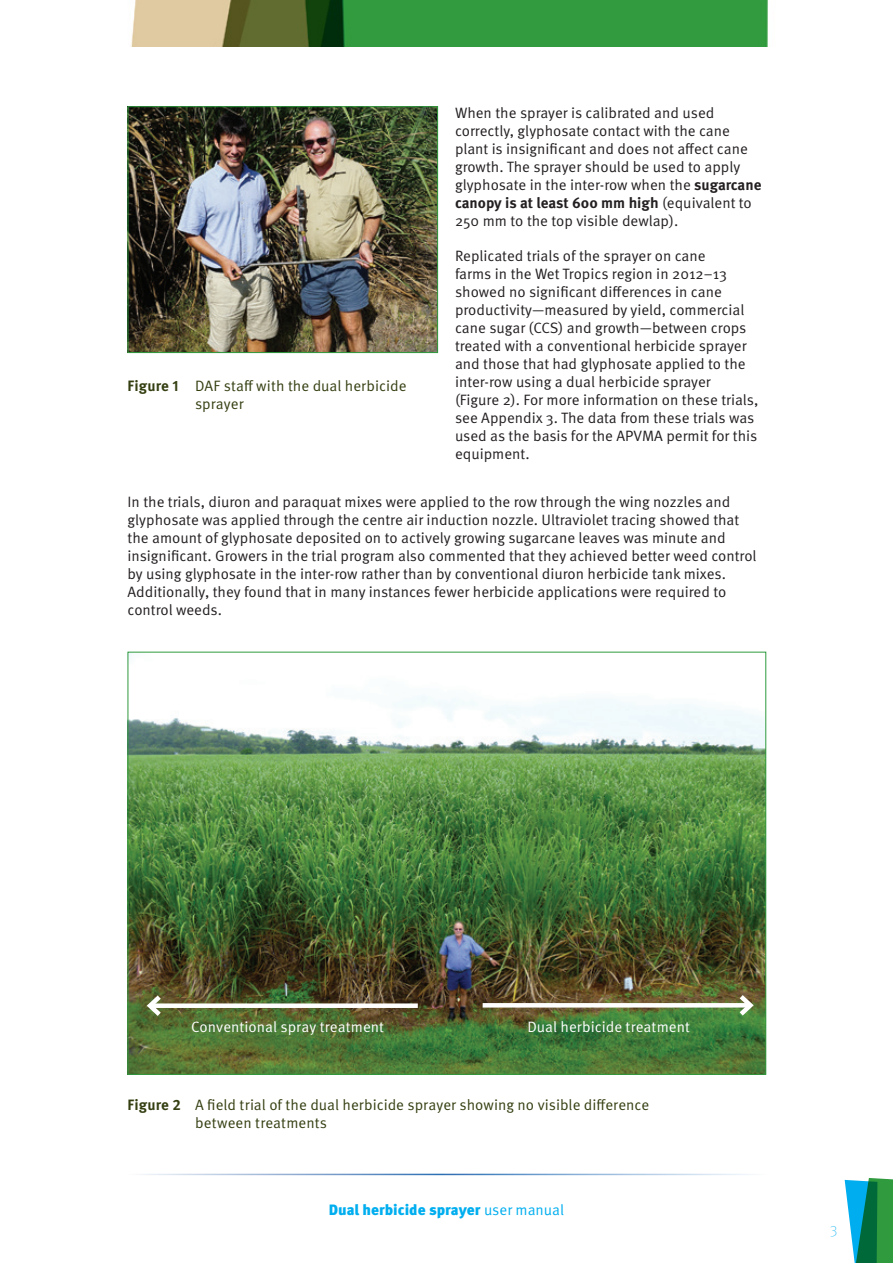
<style>
.page{position:relative;width:893px;height:1263px;background:#fff}
.page>*{position:absolute;margin:0;border:0;box-sizing:border-box;transform-origin:0 0}
.t1{font:15px/18px "Meta OT";color:#231f20}
.t2{font:15px/18px "Meta OT";color:#343f11}
.t3{font:15px "Meta OT";color:#fff}
.t4{font:900 15px "Meta OT";color:#00aeef}
.t5{font:15px "Meta Thin LF";color:#00aeef}
.s1{font-weight:700}
.s2{font-weight:400}
</style>
<div class="page">
<img style="left:130px;top:108px;width:306px;height:243px">
<div style="left:128px;top:106px;width:310px;height:247px;border:1px solid #2f9a3e"></div>
<img style="left:130px;top:654px;width:634px;height:419px">
<div style="left:150px;top:1003px;width:268px;height:5px;background:#fff"></div>
<svg style="left:143px;top:991px;width:23px;height:30px"></svg>
<svg style="left:483px;top:1003px;width:252px;height:4px"></svg>
<svg style="left:735px;top:990px;width:22px;height:30px"></svg>
<img style="left:131px;top:0;width:637px;height:47px">
<svg style="left:845px;top:1178px;width:48px;height:85px;background:#2c9c7f"></svg>
<p class="t1" style="left:455px;top:104px;width:308px">When the sprayer is calibrated and used correctly, glyphosate contact with the cane plant is insignificant and does not affect cane growth. The sprayer should be used to apply glyphosate in the inter-row when the <span class="s1">sugarcane canopy is at least 600 mm high</span> (equivalent to 250 mm to the top visible dewlap).</p>
<p class="t1" style="left:455px;top:247px;width:305px">Replicated trials of the sprayer on cane<br>farms in the Wet Tropics region in 2012–13 showed no significant differences in cane productivity—measured by yield, commercial cane sugar (CCS) and growth—between crops treated with a conventional herbicide sprayer and those that had glyphosate applied to the inter-row using a dual herbicide sprayer (Figure 2). For more information on these trials, see Appendix 3. The data from these trials was used as the basis for the APVMA permit for this equipment.</p>
<p class="t1" style="left:128px;top:493px;width:630px">In the trials, diuron and paraquat mixes were applied to the row through the wing nozzles and glyphosate was applied through the centre air induction nozzle. Ultraviolet tracing showed that the amount of glyphosate deposited on to actively growing sugarcane leaves was minute and insignificant. Growers in the trial program also commented that they achieved better weed control by using glyphosate in the inter-row rather than by conventional diuron herbicide tank mixes.<br>Additionally, they found that in many instances fewer herbicide applications were required to control weeds.</p>
<p class="t2" style="left:195px;top:377px;width:213px;text-indent:-68px"><span class="s1">Figure 1</span> DAF staff with the dual herbicide sprayer</p>
<p class="t3" style="left:191px;top:1018px;width:194px">Conventional spray treatment</p>
<p class="t3" style="left:527px;top:1018px;width:164px">Dual herbicide treatment</p>
<p class="t2" style="left:195px;top:1096px;width:456px;text-indent:-68px"><span class="s1">Figure 2</span> A field trial of the dual herbicide sprayer showing no visible difference between treatments</p>
<p class="t4" style="left:329px;top:1200px;width:237px">Dual herbicide sprayer <span class="s2">user manual</span></p>
<p class="t5" style="left:830px;top:1222px;width:9px">3</p>
</div>
